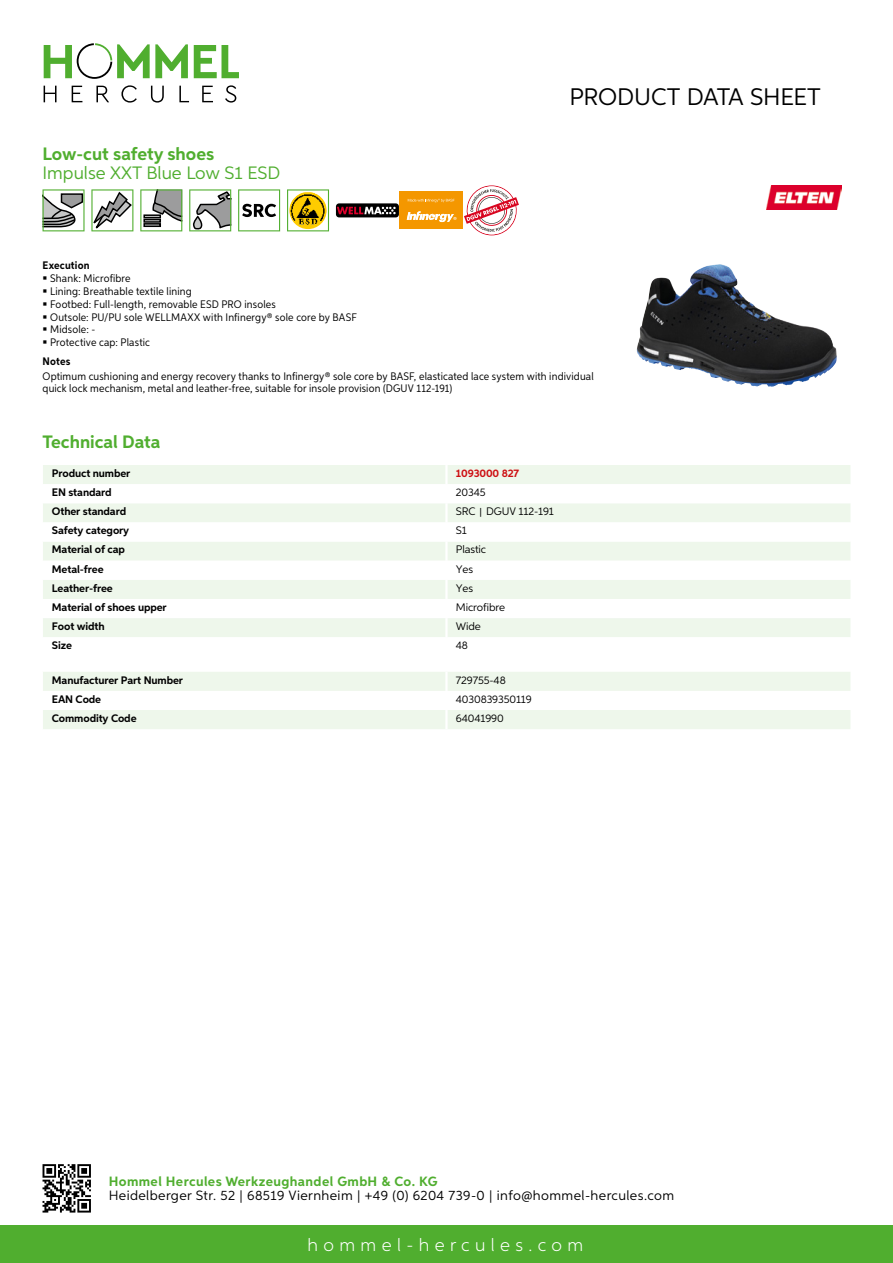
<style>
.page{position:relative;width:893px;height:1263px;background:#fff}
.page>*{position:absolute;margin:0;border:0;box-sizing:border-box;transform-origin:0 0}
.t1{font:24px "Aspira";letter-spacing:-.01em;color:#000}
.t2{font:700 18px "Aspira";color:#50ae2f}
.t3{font:18px "Aspira";color:#50ae2f}
.t4{font:300 18px "Aspira";letter-spacing:.3em;color:#fff}
.t5{font:13.5px "Aspira";letter-spacing:.03em;color:#000}
.t6{font:700 13.5px "Aspira";letter-spacing:.03em;color:#50ae2f}
.t7{font:10.95px/12.8px "Aspira Nar";letter-spacing:.015em;color:#000}
.t8{font:700 10.95px "Aspira";letter-spacing:-.01em;color:#000}
.t9{font:10.95px "Aspira";letter-spacing:-.01em;color:#000}
.t10{font:700 10.95px "Aspira Nar";letter-spacing:.015em;color:#000}
.t11{font:700 10.95px "Aspira";letter-spacing:-.01em;color:#cd1013}
.s1{font-family:"Wuerth Global";font-size:10.5px}
</style>
<div class="page">
<div style="left:0;top:1226px;width:893px;height:37px;background:#50ae2f"></div>
<svg style="left:43px;top:1164px;width:48px;height:48px"></svg>
<svg style="left:194px;top:45px;width:45px;height:33px"></svg>
<svg style="left:44px;top:43px;width:144px;height:36px"></svg>
<svg style="left:44px;top:86px;width:13px;height:16px"></svg>
<svg style="left:72px;top:86px;width:10px;height:16px"></svg>
<svg style="left:96px;top:86px;width:13px;height:16px"></svg>
<svg style="left:121px;top:85px;width:16px;height:18px"></svg>
<svg style="left:151px;top:86px;width:13px;height:17px"></svg>
<svg style="left:179px;top:86px;width:10px;height:16px"></svg>
<svg style="left:202px;top:86px;width:11px;height:16px"></svg>
<svg style="left:225px;top:85px;width:11px;height:18px"></svg>
<div style="left:43px;top:465px;width:807px;height:19px;background:#eef7eb"></div>
<svg style="left:43px;top:503px;width:807px;height:134px;fill:#eef7eb"></svg>
<hr style="left:445px;top:465px;width:3px;height:19px;background:#fff">
<hr style="left:445px;top:503px;width:3px;height:19px;background:#fff">
<hr style="left:445px;top:522px;width:3px;height:19px;background:#fff">
<hr style="left:445px;top:541px;width:3px;height:20px;background:#fff">
<hr style="left:445px;top:561px;width:3px;height:19px;background:#fff">
<hr style="left:445px;top:580px;width:3px;height:19px;background:#fff">
<hr style="left:445px;top:599px;width:3px;height:19px;background:#fff">
<hr style="left:445px;top:618px;width:3px;height:19px;background:#fff">
<svg style="left:43px;top:672px;width:807px;height:57px"></svg>
<hr style="left:445px;top:710px;width:3px;height:19px;background:#fff">
<svg style="left:43px;top:189px;width:90px;height:42px"></svg>
<svg style="left:140px;top:189px;width:42px;height:42px"></svg>
<svg style="left:189px;top:189px;width:42px;height:42px"></svg>
<svg style="left:238px;top:189px;width:42px;height:42px"></svg>
<svg style="left:287px;top:189px;width:42px;height:42px"></svg>
<svg style="left:336px;top:203px;width:63px;height:14px"></svg>
<svg style="left:337px;top:207px;width:59px;height:7px"></svg>
<div style="left:400px;top:206px;width:63px;height:23px;background:#f49700"></div>
<div style="left:400px;top:192px;width:63px;height:14px;background:#f49700"></div>
<svg style="left:408px;top:199px;width:47px;height:3px"></svg>
<svg style="left:407px;top:211px;width:50px;height:11px"></svg>
<svg style="left:464px;top:185px;width:55px;height:50px"></svg>
<img style="left:636px;top:264px;width:133px;height:123px">
<img style="left:766px;top:185px;width:76px;height:24px">
<h2 class="t2" style="left:43px;top:142px;width:173px">Low-cut safety shoes</h2>
<h2 class="t3" style="left:43px;top:162px;width:237px">Impulse XXT Blue Low S1 ESD</h2>
<h1 class="t1" style="left:569px;top:82px;width:253px">Product data sh eet</h1>
<p class="t10" style="left:43px;top:259px;width:49px">Execution</p>
<p class="t7" style="left:50px;top:272px;width:308px">Shank: Microfibre<br>Lining: Breathable textile lining<br>Footbed: Full-length, removable ESD PRO insoles<br>Outsole: PU/PU sole WELLMAXX with Infinergy® sole core by BASF Midsole: -<br>Protective cap: Plastic</p>
<p class="t10" style="left:43px;top:355px;width:29px">Notes</p>
<p class="t7" style="left:43px;top:370px;width:553px;line-height:12px">Optimum cushioning and energy recovery thanks to Infinergy® sole core by BASF, elasticated lace system with individual quick lock mechanism, metal and leather-free, suitable for insole provision (DGUV 112-191)</p>
<h2 class="t2" style="left:43px;top:431px;width:120px">Technical Data</h2>
<p class="t8" style="left:52px;top:466px;width:80px">Product number</p>
<p class="t11" style="left:456px;top:466px;width:65px">1093000 827</p>
<p class="t8" style="left:52px;top:486px;width:61px">EN standard</p>
<p class="t9" style="left:456px;top:486px;width:31px">20345</p>
<p class="t8" style="left:52px;top:505px;width:76px">Other standard</p>
<p class="t9" style="left:456px;top:505px;width:100px">SRC <span class="s1">|</span> DGUV 112-191</p>
<p class="t8" style="left:52px;top:524px;width:79px">Safety category</p>
<p class="t9" style="left:456px;top:524px;width:12px">S1</p>
<p class="t8" style="left:52px;top:543px;width:75px">Material of cap</p>
<p class="t9" style="left:456px;top:543px;width:32px">Plastic</p>
<p class="t8" style="left:52px;top:562px;width:53px">Metal-free</p>
<p class="t9" style="left:456px;top:562px;width:19px">Yes</p>
<p class="t8" style="left:52px;top:581px;width:62px">Leather-free</p>
<p class="t9" style="left:456px;top:581px;width:19px">Yes</p>
<p class="t8" style="left:52px;top:600px;width:116px">Material of shoes upper</p>
<p class="t9" style="left:456px;top:600px;width:51px">Microfibre</p>
<p class="t8" style="left:52px;top:619px;width:54px">Foot width</p>
<p class="t9" style="left:456px;top:620px;width:27px">Wide</p>
<p class="t8" style="left:52px;top:639px;width:22px">Size</p>
<p class="t9" style="left:456px;top:639px;width:14px">48</p>
<p class="t8" style="left:52px;top:673px;width:133px">Manufacturer Part Number</p>
<p class="t9" style="left:456px;top:673px;width:51px">729755-48</p>
<p class="t8" style="left:52px;top:692px;width:51px">EAN Code</p>
<p class="t9" style="left:456px;top:692px;width:77px">4030839350119</p>
<p class="t8" style="left:52px;top:711px;width:86px">Commodity Code</p>
<p class="t9" style="left:456px;top:711px;width:49px">64041990</p>
<p class="t6" style="left:109px;top:1172px;width:330px">Hommel Hercules Werkzeughandel GmbH &amp; Co. KG</p>
<p class="t5" style="left:109px;top:1187px;width:567px">Heidelberger Str. 52 | 68519 Viernheim | +49 (0) 6204 739-0 | info@hommel-hercules.com</p>
<h2 class="t4" style="left:307px;top:1234px;width:277px">hommel-hercules.com</h2>
</div>
